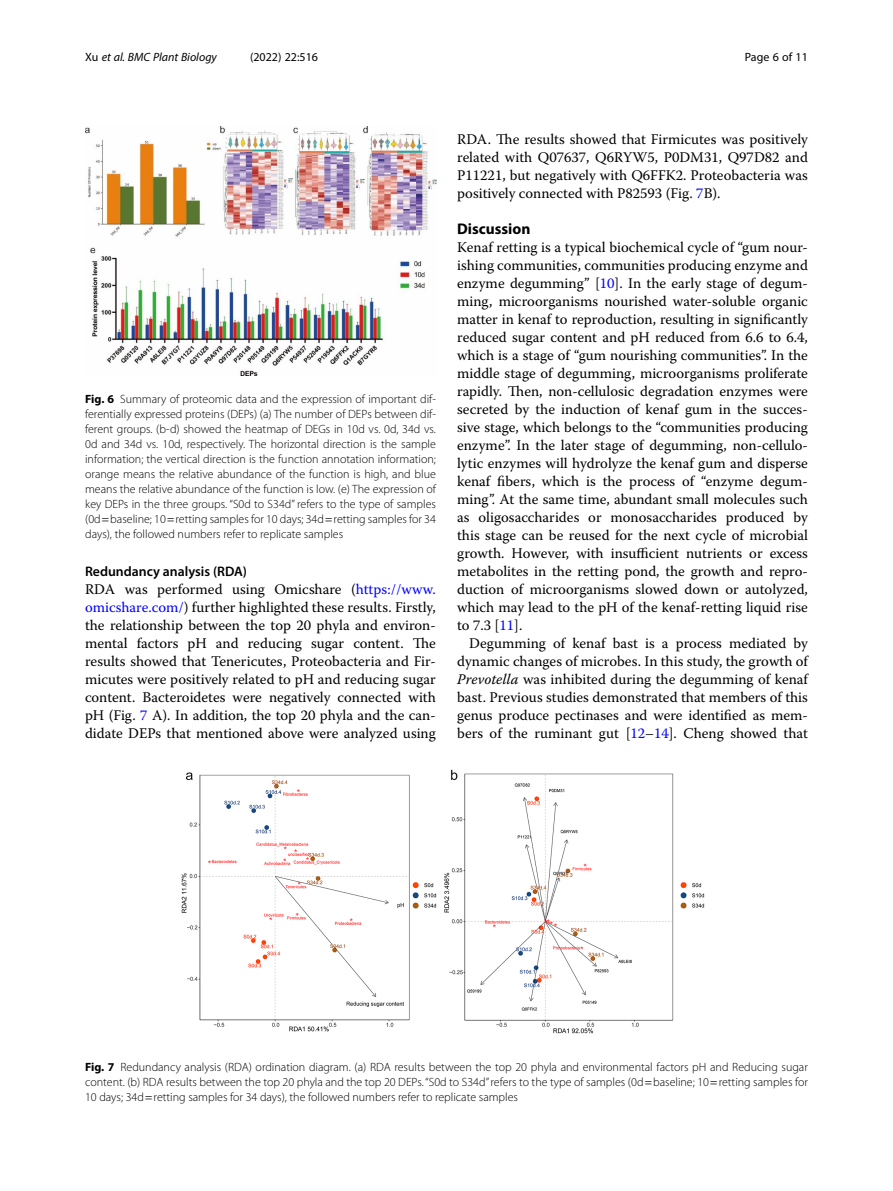
<style>
.page{position:relative;width:893px;height:1191px;background:#fff}
.page>*{position:absolute;margin:0;border:0;box-sizing:border-box;transform-origin:0 0}
.Head_1{font:700 15.45px "Myriad Pro";color:#000}
.Body_Text{font:14.7px/18px "Warnock Pro";color:#000;text-align:justify}
.Body_Text_Indent{font:14.7px/18px "Warnock Pro";color:#000;text-align:justify}
.Head_2{font:600 13.8px "Myriad Pro";color:#000}
.Figure_Caption{font:300 12px/15px "Myriad Pro";color:#000;text-align:justify}
.t1{font:italic 12px "Myriad Pro";color:#000}
.t2{font:12px "Myriad Pro";color:#000}
.s1{font-style:normal}
.s2{font-weight:700}
.s3{color:#00f}
.s4{font-style:italic}
</style>
<div class="page">
<img style="left:181px;top:769px;width:524px;height:265px">
<img style="left:85px;top:126px;width:351px;height:249px">
<p class="t1" style="left:85px;top:50px;width:133px"><span class="s1">Xu</span> et al. BMC Plant Biology</p>
<p class="t2" style="left:250px;top:50px;width:70px">(2022) 22:516</p>
<p class="t2" style="left:745px;top:50px;width:65px">Page 6 of 11</p>
<p class="Figure_Caption" style="left:85px;top:391px;width:352px"><span class="s2">Fig. 6</span> Summary of proteomic data and the expression of important dif&shy;ferentially expressed proteins (DEPs) (a) The number of DEPs between dif&shy;ferent groups. (b-d) showed the heatmap of DEGs in 10d vs. 0d, 34d vs.<br>0d and 34d vs. 10d, respectively. The horizontal direction is the sample information; the vertical direction is the function annotation information; orange means the relative abundance of the function is high, and blue means the relative abundance of the function is low. (e) The expression of key DEPs in the three groups. “S0d to S34d” refers to the type of samples (0d baseline; 10 retting samples for 10 days; 34d retting samples for 34 days), the followed numbers refer to replicate samples</p>
<p class="Head_2" style="left:85px;top:563px;width:163px">Redundancy analysis (RDA)</p>
<p class="Body_Text" style="left:85px;top:580px;width:352px">RDA was performed using Omicshare (<span class="s3">https://www. omicshare.com/</span>) further highlighted these results. Firstly, the relationship between the top 20 phyla and environ&shy;mental factors pH and reducing sugar content. The results showed that Tenericutes, Proteobacteria and Fir&shy;micutes were positively related to pH and reducing sugar content. Bacteroidetes were negatively connected with pH (Fig. <span class="s3">7</span> A). In addition, the top 20 phyla and the can&shy;didate DEPs that mentioned above were analyzed using</p>
<p class="Body_Text" style="left:457px;top:130px;width:352px">RDA. The results showed that Firmicutes was positively related with Q07637, Q6RYW5, P0DM31, Q97D82 and P11221, but negatively with Q6FFK2. Proteobacteria was positively connected with P82593 (Fig. <span class="s3">7</span>B).</p>
<p class="Head_1" style="left:457px;top:219px;width:75px">Discussion</p>
<p class="Body_Text" style="left:457px;top:238px;width:352px">Kenaf retting is a typical biochemical cycle of “gum nour&shy;ishing communities, communities producing enzyme and enzyme degumming” [<span class="s3">10</span>]. In the early stage of degum&shy;ming, microorganisms nourished water-soluble organic matter in kenaf to reproduction, resulting in significantly reduced sugar content and pH reduced from 6.6 to 6.4, which is a stage of “gum nourishing communities”. In the middle stage of degumming, microorganisms proliferate rapidly. Then, non-cellulosic degradation enzymes were secreted by the induction of kenaf gum in the succes&shy;sive stage, which belongs to the “communities producing enzyme”. In the later stage of degumming, non-cellulo&shy;lytic enzymes will hydrolyze the kenaf gum and disperse kenaf fibers, which is the process of “enzyme degum&shy;ming”. At the same time, abundant small molecules such as oligosaccharides or monosaccharides produced by this stage can be reused for the next cycle of microbial growth. However, with insufficient nutrients or excess metabolites in the retting pond, the growth and repro&shy;duction of microorganisms slowed down or autolyzed, which may lead to the pH of the kenaf-retting liquid rise to 7.3 [<span class="s3">11</span>].</p>
<p class="Body_Text_Indent" style="left:457px;top:634px;width:352px;text-indent:12px">Degumming of kenaf bast is a process mediated by dynamic changes of microbes. In this study, the growth of <span class="s4">Prevotella</span> was inhibited during the degumming of kenaf bast. Previous studies demonstrated that members of this genus produce pectinases and were identified as mem&shy;bers of the ruminant gut [<span class="s3">12</span>–<span class="s3">14</span>]. Cheng showed that</p>
<p class="Figure_Caption" style="left:85px;top:1059px;width:724px"><span class="s2">Fig. 7</span> Redundancy analysis (RDA) ordination diagram. (a) RDA results between the top 20 phyla and environmental factors pH and Reducing sugar content. (b) RDA results between the top 20 phyla and the top 20 DEPs. “S0d to S34d” refers to the type of samples (0d baseline; 10 retting samples for 10 days; 34d retting samples for 34 days), the followed numbers refer to replicate samples</p>
</div>
